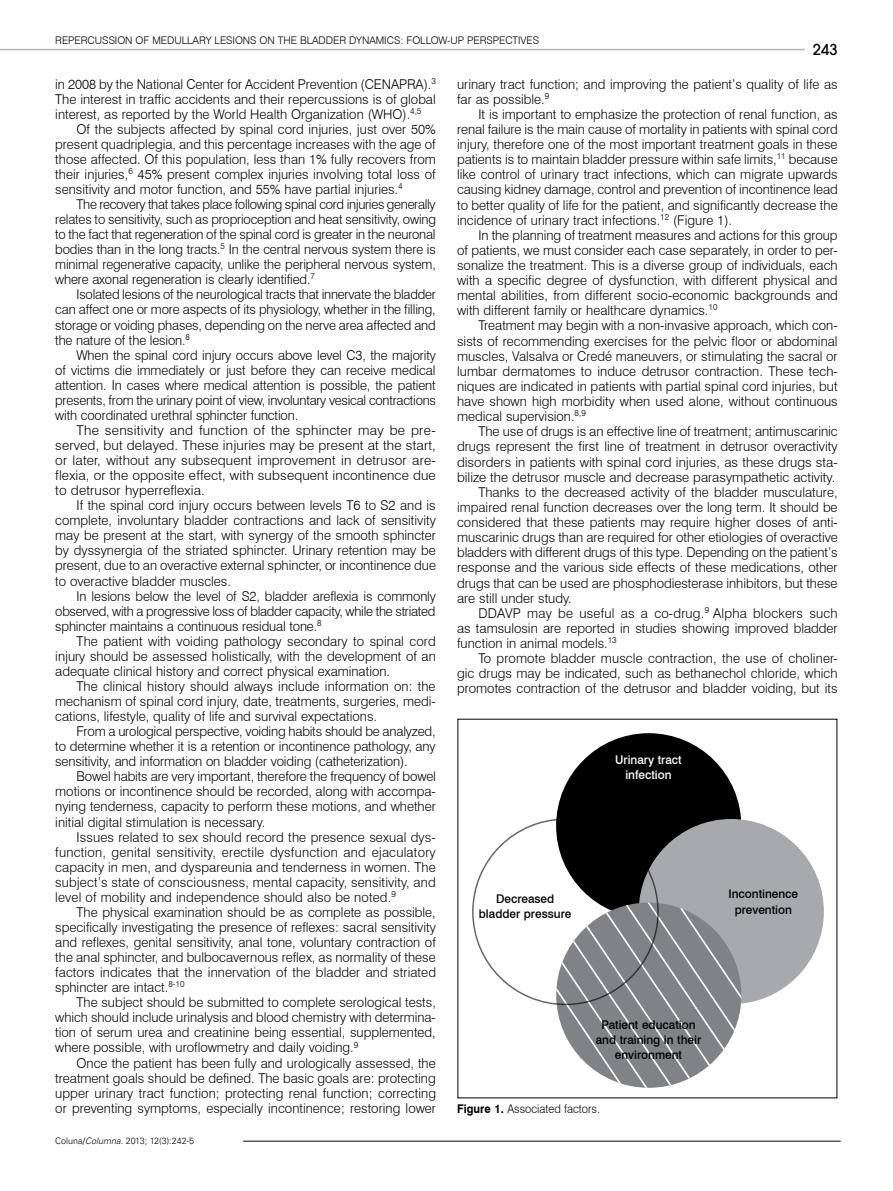
<style>
.page{position:relative;width:893px;height:1191px;background:#fff}
.page>*{position:absolute;margin:0;border:0;box-sizing:border-box;transform-origin:0 0}
.t1{font:500 15px "Avant Garde";color:#000}
.t2{font:300 13.5px/15px "Swiss 721 BT";color:#000;text-align:justify}
.t3{font:500 12px/15px "Swiss 721 BT";color:#000;text-align:center}
.t4{font:300 12px "Swiss 721 BT";color:#000;scale:.93 1}
.t5{font:500 12px/15px "Swiss 721 BT";color:#fff;text-align:center}
.t6{font:300 10.5px "Swiss 721 BT";letter-spacing:-.005em;color:#000}
.t7{font:300 9px "Univers";color:#000}
.s1{font-style:italic}
.s2{font-weight:700}
</style>
<div class="page">
<hr style="left:243px;top:1140px;width:598px;height:1px;background:#000">
<hr style="left:0;top:49px;width:805px;height:1px;background:#000">
<div style="left:556px;top:733px;width:185px;height:185px;background:#000;border-radius:50%"></div>
<div style="left:639px;top:819px;width:185px;height:185px;background:#a7a9ac;border-radius:50%"></div>
<svg style="left:556px;top:902px;width:185px;height:185px"></svg>
<p class="t6" style="left:55px;top:34px;width:485px">REPERCUSSION OF MEDULLARY LESIONS ON THE BLADDER DYNAMICS: FOLLOW-UP PERSPECTIVES</p>
<p class="t1" style="left:813px;top:40px;width:26px">243</p>
<p class="t2" style="left:55px;top:76px;width:382px">in 2008 by the National Center for Accident Prevention (CENAPRA).<sup>3<br></sup>The interest in traffic accidents and their repercussions is of global interest, as reported by the World Health Organization (WHO).<sup>4,5</sup></p>
<p class="t2" style="left:55px;top:121px;width:382px;text-indent:21px">Of the subjects affected by spinal cord injuries, just over 50% present quadriplegia, and this percentage increases with the age of those affected. Of this population, less than 1% fully recovers from their injuries,<sup>6</sup> 45% present complex injuries involving total loss of sensitivity and motor function, and 55% have partial injuries.<sup>4</sup></p>
<p class="t2" style="left:55px;top:197px;width:382px;text-indent:21px">The recovery that takes place following spinal cord injuries generally relates to sensitivity, such as proprioception and heat sensitivity, owing to the fact that regeneration of the spinal cord is greater in the neuronal bodies than in the long tracts.<sup>5</sup> In the central nervous system there is minimal regenerative capacity, unlike the peripheral nervous system, where axonal regeneration is clearly identified.<sup>7</sup></p>
<p class="t2" style="left:55px;top:287px;width:382px;text-indent:21px">Isolated lesions of the neurological tracts that innervate the bladder can affect one or more aspects of its physiology, whether in the filling, storage or voiding phases, depending on the nerve area affected and the nature of the lesion.<sup>8</sup></p>
<p class="t2" style="left:55px;top:347px;width:382px;text-indent:21px">When the spinal cord injury occurs above level C3, the majority of victims die immediately or just before they can receive medical attention. In cases where medical attention is possible, the patient presents, from the urinary point of view, involuntary vesical contractions with coordinated urethral sphincter function.</p>
<p class="t2" style="left:55px;top:422px;width:382px;text-indent:21px">The sensitivity and function of the sphincter may be pre&shy;served, but delayed. These injuries may be present at the start, or later, without any subsequent improvement in detrusor are&shy;flexia, or the opposite effect, with subsequent incontinence due to detrusor hyperreflexia.</p>
<p class="t2" style="left:55px;top:498px;width:382px;text-indent:21px">If the spinal cord injury occurs between levels T6 to S2 and is complete, involuntary bladder contractions and lack of sensitivity may be present at the start, with synergy of the smooth sphincter by dyssynergia of the striated sphincter. Urinary retention may be present, due to an overactive external sphincter, or incontinence due to overactive bladder muscles.</p>
<p class="t2" style="left:55px;top:588px;width:382px;text-indent:21px">In lesions below the level of S2, bladder areflexia is commonly observed, with a progressive loss of bladder capacity, while the striated sphincter maintains a continuous residual tone.<sup>8</sup></p>
<p class="t2" style="left:55px;top:633px;width:382px;text-indent:21px">The patient with voiding pathology secondary to spinal cord injury should be assessed holistically, with the development of an adequate clinical history and correct physical examination.</p>
<p class="t2" style="left:55px;top:678px;width:382px;text-indent:21px">The clinical history should always include information on: the mechanism of spinal cord injury, date, treatments, surgeries, medi&shy;cations, lifestyle, quality of life and survival expectations.</p>
<p class="t2" style="left:55px;top:723px;width:382px;text-indent:21px">From a urological perspective, voiding habits should be analyzed, to determine whether it is a retention or incontinence pathology, any sensitivity, and information on bladder voiding (catheterization).</p>
<p class="t2" style="left:55px;top:769px;width:382px;text-indent:21px">Bowel habits are very important, therefore the frequency of bowel motions or incontinence should be recorded, along with accompa&shy;nying tenderness, capacity to perform these motions, and whether initial digital stimulation is necessary.</p>
<p class="t2" style="left:55px;top:829px;width:382px;text-indent:21px">Issues related to sex should record the presence sexual dys&shy;function, genital sensitivity, erectile dysfunction and ejaculatory capacity in men, and dyspareunia and tenderness in women. The subject’s state of consciousness, mental capacity, sensitivity, and level of mobility and independence should also be noted.<sup>9</sup></p>
<p class="t2" style="left:55px;top:904px;width:382px;text-indent:21px">The physical examination should be as complete as possible, specifically investigating the presence of reflexes: sacral sensitivity and reflexes, genital sensitivity, anal tone, voluntary contraction of the anal sphincter, and bulbocavernous reflex, as normality of these factors indicates that the innervation of the bladder and striated sphincter are intact.<sup>8-10</sup></p>
<p class="t2" style="left:55px;top:995px;width:382px;text-indent:21px">The subject should be submitted to complete serological tests, which should include urinalysis and blood chemistry with determina&shy;tion of serum urea and creatinine being essential, supplemented, where possible, with uroflowmetry and daily voiding.<sup>9</sup></p>
<p class="t2" style="left:55px;top:1055px;width:382px;text-indent:21px">Once the patient has been fully and urologically assessed, the treatment goals should be defined. The basic goals are: protecting upper urinary tract function; protecting renal function; correcting or preventing symptoms, especially incontinence; restoring lower</p>
<p class="t7" style="left:55px;top:1135px;width:141px">Coluna/<span class="s1">Columna</span>. 2013; 12(3):242-5</p>
<p class="t2" style="left:457px;top:76px;width:382px">urinary tract function; and improving the patient’s quality of life as far as possible.<sup>9</sup></p>
<p class="t2" style="left:457px;top:106px;width:382px;text-indent:21px">It is important to emphasize the protection of renal function, as renal failure is the main cause of mortality in patients with spinal cord injury, therefore one of the most important treatment goals in these patients is to maintain bladder pressure within safe limits,<sup>11</sup> because like control of urinary tract infections, which can migrate upwards causing kidney damage, control and prevention of incontinence lead to better quality of life for the patient, and significantly decrease the incidence of urinary tract infections.<sup>12</sup> (Figure 1).</p>
<p class="t2" style="left:457px;top:227px;width:382px;text-indent:21px">In the planning of treatment measures and actions for this group of patients, we must consider each case separately, in order to per&shy;sonalize the treatment. This is a diverse group of individuals, each with a specific degree of dysfunction, with different physical and mental abilities, from different socio-economic backgrounds and with different family or healthcare dynamics.<sup>10</sup></p>
<p class="t2" style="left:457px;top:318px;width:382px;text-indent:21px">Treatment may begin with a non-invasive approach, which con&shy;sists of recommending exercises for the pelvic floor or abdominal muscles, Valsalva or Credé maneuvers, or stimulating the sacral or lumbar dermatomes to induce detrusor contraction. These tech&shy;niques are indicated in patients with partial spinal cord injuries, but have shown high morbidity when used alone, without continuous medical supervision.<sup>8,9</sup></p>
<p class="t2" style="left:478px;top:424px;width:361px">The use of drugs is an effective line of treatment; antimuscarinic</p>
<p class="t2" style="left:457px;top:439px;width:382px">drugs represent the first line of treatment in detrusor overactivity</p>
<p class="t2" style="left:457px;top:454px;width:382px">disorders in patients with spinal cord injuries, as these drugs sta-</p>
<p class="t2" style="left:457px;top:469px;width:380px">bilize the detrusor muscle and decrease parasympathetic activity.</p>
<p class="t2" style="left:478px;top:484px;width:361px">Thanks to the decreased activity of the bladder musculature,</p>
<p class="t2" style="left:457px;top:499px;width:382px">impaired renal function decreases over the long term. It should be</p>
<p class="t2" style="left:457px;top:514px;width:382px">considered that these patients may require higher doses of anti-</p>
<p class="t2" style="left:457px;top:530px;width:382px">muscarinic drugs than are required for other etiologies of overactive</p>
<p class="t2" style="left:457px;top:545px;width:382px">bladders with different drugs of this type. Depending on the patient’s</p>
<p class="t2" style="left:457px;top:560px;width:382px">response and the various side effects of these medications, other</p>
<p class="t2" style="left:457px;top:575px;width:382px">drugs that can be used are phosphodiesterase inhibitors, but these</p>
<p class="t2" style="left:457px;top:590px;width:116px">are still under study.</p>
<p class="t2" style="left:478px;top:605px;width:361px">DDAVP may be useful as a co-drug.<sup>9</sup> Alpha blockers such</p>
<p class="t2" style="left:457px;top:620px;width:382px">as tamsulosin are reported in studies showing improved bladder</p>
<p class="t2" style="left:457px;top:635px;width:161px">function in animal models.<sup>13</sup></p>
<p class="t2" style="left:478px;top:650px;width:361px">To promote bladder muscle contraction, the use of choliner-</p>
<p class="t2" style="left:457px;top:666px;width:382px">gic drugs may be indicated, such as bethanechol chloride, which</p>
<p class="t2" style="left:457px;top:681px;width:382px">promotes contraction of the detrusor and bladder voiding, but its</p>
<p class="t5" style="left:615px;top:752px;width:68px">Urinary tract infection</p>
<p class="t3" style="left:479px;top:891px;width:94px">Decreased bladder pressure</p>
<p class="t3" style="left:728px;top:886px;width:71px">Incontinence prevention</p>
<p class="t3" style="left:596px;top:1017px;width:107px">Patient education and training in their environment</p>
<p class="t4" style="left:457px;top:1101px;width:155px"><span class="s2">Figure 1.</span> Associated factors.</p>
</div>
